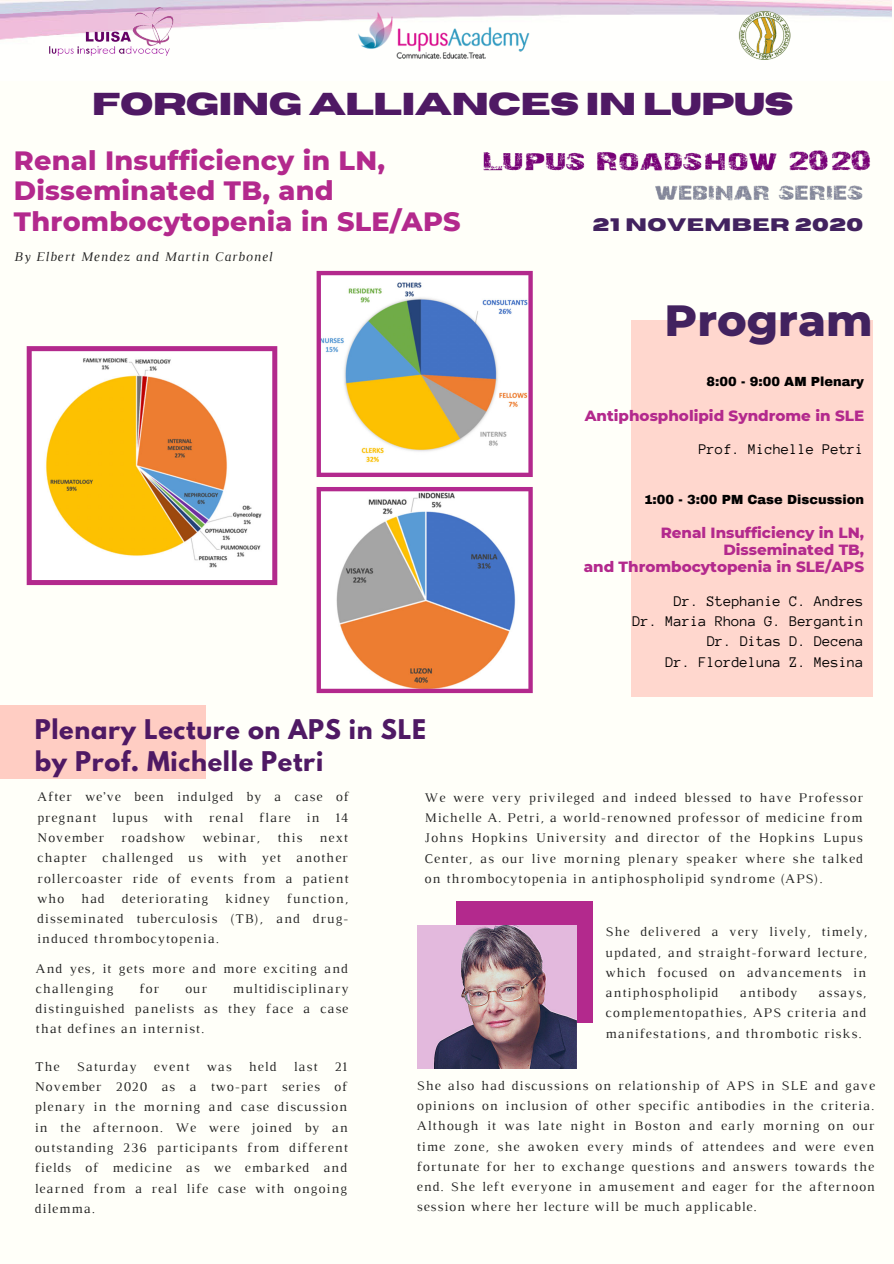
<style>
.page{position:relative;width:894px;height:1264px;background:#fff}
.page>*{position:absolute;margin:0;border:0;box-sizing:border-box;transform-origin:0 0}
.t1{font:800 44.55px "Montserrat";color:#42225f}
.t2{font:700 31.5px "Horizon";letter-spacing:-.025em;color:#4f1964}
.t3{font:800 27px/30.5px "Montserrat";letter-spacing:.01em;color:#b3298d}
.t4{font:700 24px/32.7px "League Spartan";letter-spacing:.03em;color:#4f1964}
.t5{font:700 18px "Horizon";letter-spacing:.025em;color:#42225f}
.t6{font:15.15px "Anonymous Pro";color:#000}
.t7{font:800 15.15px/17px "Montserrat";color:#b3298d;text-align:right}
.t8{font:13.5px/20.2px "Luthier";letter-spacing:.07em;color:#222;text-align:justify}
.t9{font:italic 13.5px "Luthier";letter-spacing:.07em;color:#222}
.t10{font:900 12.9px "Archivo";color:#000}
</style>
<div class="page">
<div style="left:0;top:0;width:893px;height:1263px;background:#fffff9"></div>
<img style="left:0;top:0;width:891px;height:54px">
<img style="left:50px;top:26px;width:119px;height:30px">
<img style="left:105px;top:7px;width:100px;height:43px">
<img style="left:344px;top:7px;width:198px;height:44px">
<img style="left:344px;top:51px;width:198px;height:8px">
<img style="left:724px;top:11px;width:80px;height:49px">
<img style="left:483px;top:150px;width:388px;height:21px">
<img style="left:655px;top:185px;width:208px;height:16px">
<div style="left:631px;top:320px;width:241px;height:376px;background:#ffd7ce"></div>
<div style="left:455px;top:901px;width:137px;height:121px;background:#b3298d"></div>
<img style="left:417px;top:925px;width:159px;height:143px">
<div style="left:0;top:705px;width:206px;height:74px;background:#ffcdc3"></div>
<svg style="left:27px;top:346px;width:250px;height:239px"></svg>
<svg style="left:316px;top:487px;width:216px;height:206px"></svg>
<svg style="left:316px;top:271px;width:216px;height:206px"></svg>
<p class="t2" style="left:92px;top:89px;width:703px">FORGING ALLIANCES IN LUPUS</p>
<p class="t3" style="left:14px;top:145px;width:448px">Renal Insufficiency in LN,<br>Disseminated TB, and<br>Thrombocytopenia in SLE/APS</p>
<p class="t9" style="left:14px;top:252px;width:260px">By Elbert Mendez and Martin Carbonel</p>
<p class="t4" style="left:35px;top:715px;width:392px">Plenary Lecture on APS in SLE by Prof. Michelle Petri</p>
<p class="t5" style="left:592px;top:216px;width:272px">21 NOVEMBER 2020</p>
<p class="t1" style="left:664px;top:292px;width:209px">Program</p>
<p class="t10" style="left:706px;top:374px;width:159px">8:00 - 9:00 AM Plenary</p>
<p class="t7" style="left:584px;top:407px;width:281px">Antiphospholipid Syndrome in SLE</p>
<p class="t6" style="left:698px;top:441px;width:166px">Prof. Michelle Petri</p>
<p class="t10" style="left:643px;top:492px;width:221px">1:00 - 3:00 PM Case Discussion</p>
<p class="t7" style="left:660px;top:524px;width:205px">Renal Insufficiency in LN,<br>Disseminated TB,</p>
<p class="t7" style="left:583px;top:558px;width:282px">and Thrombocytopenia in SLE/APS</p>
<p class="t6" style="left:673px;top:593px;width:191px">Dr. Stephanie C. Andres</p>
<p class="t6" style="left:632px;top:613px;width:232px">Dr. Maria Rhona G. Bergantin</p>
<p class="t6" style="left:706px;top:634px;width:158px">Dr. Ditas D. Decena</p>
<p class="t6" style="left:665px;top:654px;width:199px">Dr. Flordeluna Z. Mesina</p>
<p class="t8" style="left:37px;top:788px;width:313px">After we’ve been indulged by a case of pregnant lupus with renal flare in 14<br>November</p>
<p class="t8" style="left:121px;top:828px;width:66px">roadshow</p>
<p class="t8" style="left:202px;top:828px;width:59px">webinar,</p>
<p class="t8" style="left:277px;top:828px;width:26px">this</p>
<p class="t8" style="left:37px;top:828px;width:313px;text-indent:282px">next chapter challenged us with yet another rollercoaster ride of events from a patient who</p>
<p class="t8" style="left:37px;top:889px;width:313px;text-indent:250px">function, disseminated tuberculosis (TB), and drug&shy;induced thrombocytopenia.</p>
<p class="t8" style="left:81px;top:889px;width:25px">had</p>
<p class="t8" style="left:122px;top:889px;width:88px">deteriorating</p>
<p class="t8" style="left:225px;top:889px;width:46px">kidney</p>
<p class="t8" style="left:36px;top:959px;width:314px">And yes, it gets more and more exciting and challenging</p>
<p class="t8" style="left:139px;top:979px;width:21px">for</p>
<p class="t8" style="left:185px;top:979px;width:24px">our</p>
<p class="t8" style="left:36px;top:979px;width:314px;text-indent:197px">multidisciplinary distinguished panelists as they face a case that defines an internist.</p>
<p class="t8" style="left:35px;top:1057px;width:26px">The</p>
<p class="t8" style="left:77px;top:1057px;width:61px">Saturday</p>
<p class="t8" style="left:154px;top:1057px;width:37px">event</p>
<p class="t8" style="left:207px;top:1057px;width:26px">was</p>
<p class="t8" style="left:249px;top:1057px;width:29px">held</p>
<p class="t8" style="left:294px;top:1057px;width:25px">last</p>
<p class="t8" style="left:35px;top:1057px;width:315px;text-indent:300px">21<br>November 2020 as a two-part series of plenary in the morning and case discussion in the afternoon. We were joined by an outstanding 236 participants from different fields of medicine as we embarked and learned from a real life case with ongoing dilemma.</p>
<p class="t8" style="left:424px;top:788px;width:440px">We were very privileged and indeed blessed to have Professor Michelle A. Petri, a world-renowned professor of medicine from Johns Hopkins University and director of the Hopkins Lupus Center, as our live morning plenary speaker where she talked on thrombocytopenia in antiphospholipid syndrome (APS).</p>
<p class="t8" style="left:605px;top:922px;width:263px">She delivered a very lively, timely, updated, and straight-forward lecture, which focused on advancements in antiphospholipid</p>
<p class="t8" style="left:739px;top:983px;width:59px">antibody</p>
<p class="t8" style="left:605px;top:983px;width:262px;text-indent:213px">assays, complementopathies, APS criteria and manifestations, and thrombotic risks.</p>
<p class="t8" style="left:416px;top:1076px;width:459px">She also had discussions on relationship of APS in SLE and gave opinions on inclusion of other specific antibodies in the criteria.<br>Although it was late night in Boston and early morning on our time zone, she awoken every minds of attendees and were even fortunate for her to exchange questions and answers towards the end. She left everyone in amusement and eager for the afternoon session where her lecture will be much applicable.</p>
</div>
